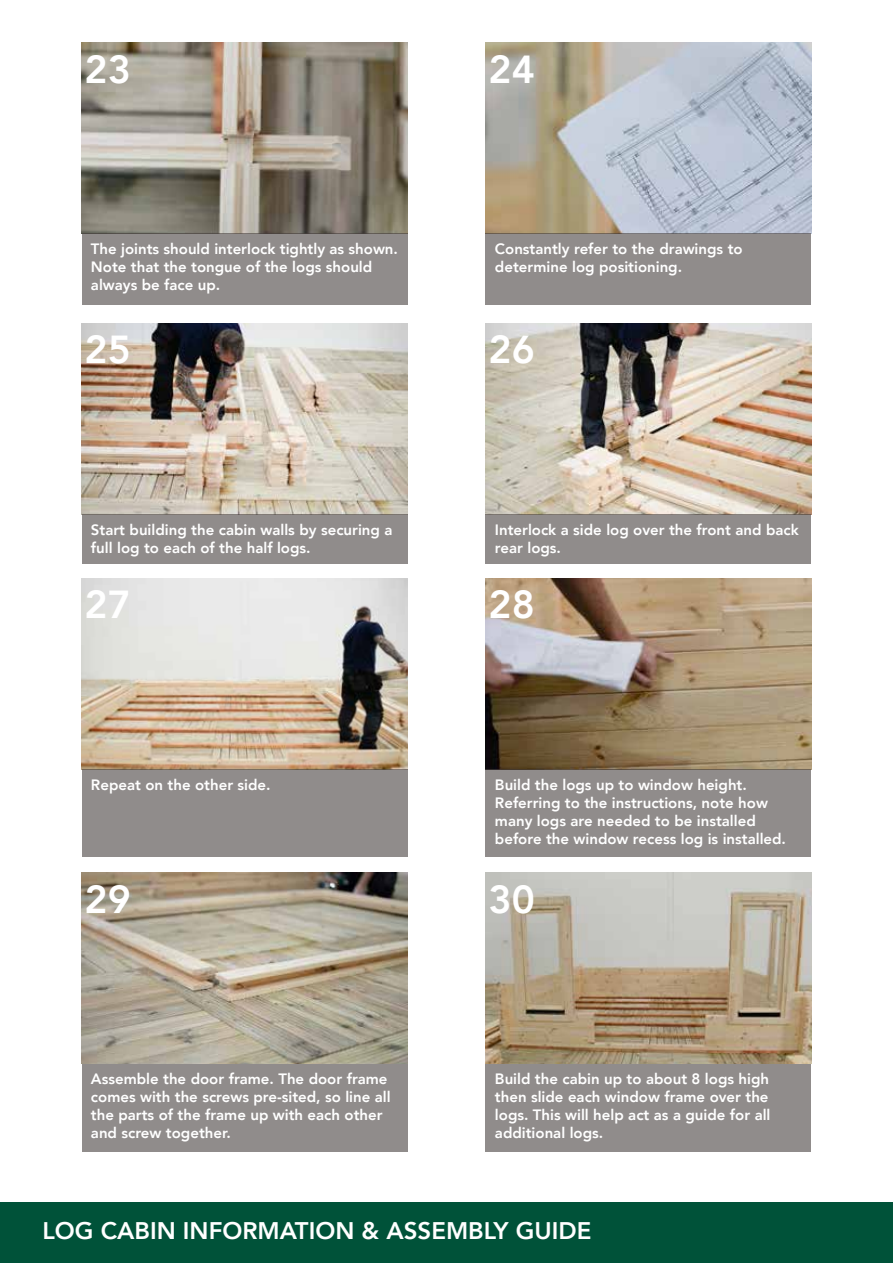
<style>
.page{position:relative;width:893px;height:1263px;background:#fff}
.page>*{position:absolute;margin:0;border:0;box-sizing:border-box;transform-origin:0 0}
.t1{font:800 39px "Avenir LT";color:#fff}
.t2{font:800 24px "Avenir LT";color:#fff}
.t3{font:800 15px/18px "Avenir LT";color:#fff}
</style>
<div class="page">
<div style="left:0;top:1203px;width:893px;height:60px;background:#005239"></div>
<img style="left:82px;top:43px;width:325px;height:190px">
<img style="left:82px;top:323px;width:325px;height:191px">
<img style="left:486px;top:323px;width:325px;height:191px">
<img style="left:486px;top:578px;width:325px;height:191px">
<img style="left:82px;top:873px;width:325px;height:191px">
<img style="left:486px;top:873px;width:325px;height:191px">
<img style="left:82px;top:578px;width:325px;height:191px">
<img style="left:486px;top:43px;width:325px;height:190px">
<div style="left:82px;top:233px;width:325px;height:72px;background:#908c8b"></div>
<div style="left:82px;top:514px;width:325px;height:49px;background:#908c8b"></div>
<div style="left:486px;top:514px;width:325px;height:49px;background:#908c8b"></div>
<div style="left:486px;top:769px;width:325px;height:88px;background:#908c8b"></div>
<div style="left:82px;top:1064px;width:325px;height:87px;background:#908c8b"></div>
<div style="left:486px;top:1064px;width:325px;height:87px;background:#908c8b"></div>
<div style="left:82px;top:769px;width:325px;height:88px;background:#908c8b"></div>
<div style="left:486px;top:233px;width:325px;height:72px;background:#908c8b"></div>
<h1 class="t1" style="left:85px;top:46px;width:48px">23</h1>
<p class="t3" style="left:91px;top:240px;width:309px">The joints should interlock tightly as shown.<br>Note that the tongue of the logs should always be face up.</p>
<h1 class="t1" style="left:489px;top:46px;width:48px">24</h1>
<p class="t3" style="left:495px;top:240px;width:249px">Constantly refer to the drawings to determine log positioning.</p>
<h1 class="t1" style="left:85px;top:327px;width:48px">25</h1>
<h1 class="t1" style="left:489px;top:327px;width:48px">26</h1>
<p class="t3" style="left:91px;top:520px;width:303px">Start building the cabin walls by securing a full log to each of the half logs.</p>
<p class="t3" style="left:495px;top:520px;width:305px">Interlock a side log over the front and back rear logs.</p>
<h1 class="t1" style="left:85px;top:582px;width:48px">27</h1>
<p class="t3" style="left:91px;top:775px;width:181px">Repeat on the other side.</p>
<h1 class="t1" style="left:489px;top:582px;width:48px">28</h1>
<p class="t3" style="left:495px;top:775px;width:293px">Build the logs up to window height.<br>Referring to the instructions, note how many logs are needed to be installed before the window recess log is installed.</p>
<h1 class="t1" style="left:85px;top:876px;width:48px">29</h1>
<h1 class="t1" style="left:489px;top:876px;width:48px">30</h1>
<p class="t3" style="left:91px;top:1070px;width:301px">Assemble the door frame. The door frame comes with the screws pre-sited, so line all the parts of the frame up with each other and screw together.</p>
<p class="t3" style="left:495px;top:1070px;width:277px">Build the cabin up to about 8 logs high then slide each window frame over the logs. This will help act as a guide for all additional logs.</p>
<h2 class="t2" style="left:43px;top:1216px;width:550px">LOG CABIN INFORMATION &amp; ASSEMBLY GUIDE</h2>
</div>
